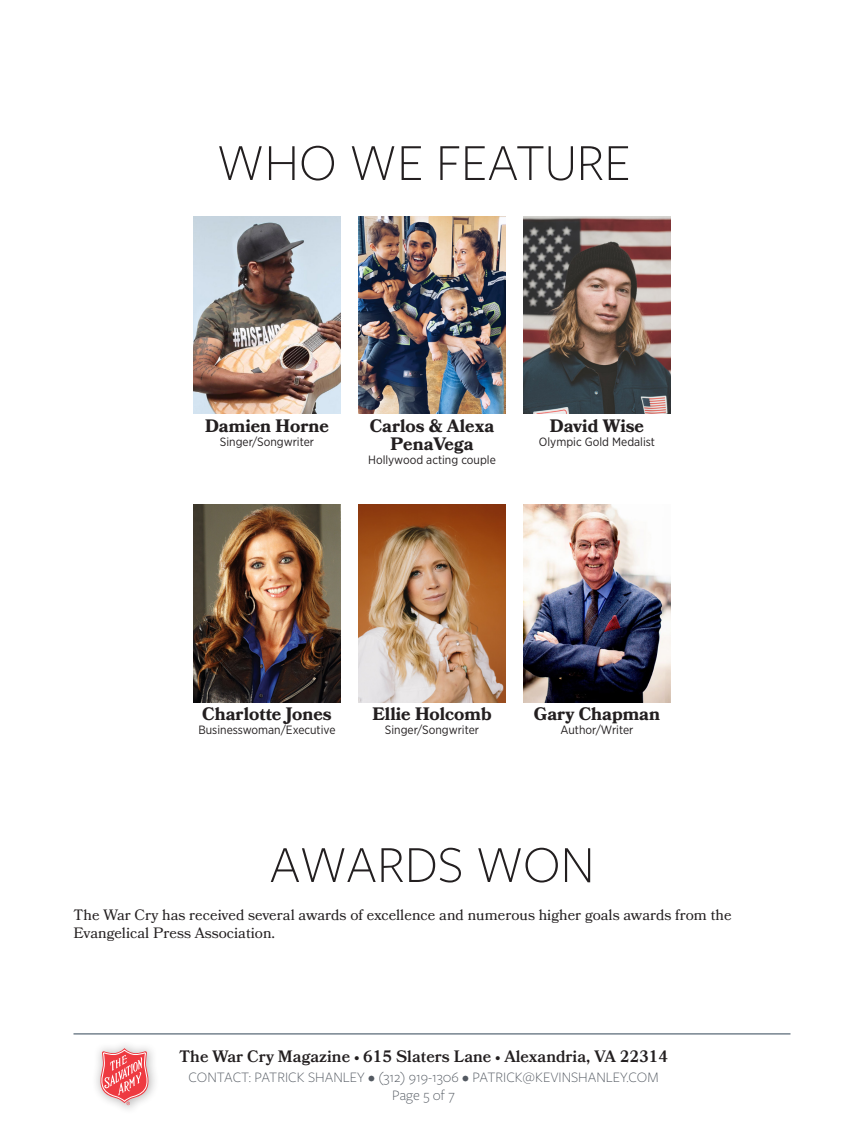
<style>
.page{position:relative;width:864px;height:1134px;background:#fff}
.page>*{position:absolute;margin:0;border:0;box-sizing:border-box;transform-origin:0 0}
.t1{font:300 54px "Freight Sans Pro";color:#231f20}
.Featured_Name{font:700 18px/18px "Bookmania";color:#231f20;text-align:center}
.t2{font:600 16.5px "Bookmania";color:#231f20}
.t3{font:15px/18px "Bookmania";color:#231f20}
.t4{font:300 15px/18px "Freight Sans Pro";color:#535961;text-align:center}
.t5{font:12px "Gotham Narrow";color:#231f20}
</style>
<div class="page">
<hr style="left:74px;top:1033px;width:716px;height:2px;background:#76848f">
<img style="left:194px;top:216px;width:146px;height:198px">
<img style="left:358px;top:216px;width:147px;height:198px">
<img style="left:524px;top:216px;width:146px;height:198px">
<img style="left:194px;top:505px;width:146px;height:198px">
<img style="left:358px;top:505px;width:147px;height:198px">
<img style="left:524px;top:505px;width:146px;height:198px">
<div style="left:91px;top:1039px;width:68px;height:76px;background:#231f20;opacity:.3"></div>
<svg style="left:99px;top:1048px;width:51px;height:57px;background:#ee8d91"></svg>
<p class="t1" style="left:216px;top:127px;width:416px">WHO WE FEATURE</p>
<p class="Featured_Name" style="left:205px;top:417px;width:125px">Damien Horne</p>
<p class="t5" style="left:220px;top:435px;width:96px">Singer/Songwriter</p>
<p class="Featured_Name" style="left:370px;top:417px;width:126px">Carlos &amp; Alexa<br>PenaVega</p>
<p class="t5" style="left:368px;top:453px;width:129px">Hollywood acting couple</p>
<p class="Featured_Name" style="left:550px;top:417px;width:96px">David Wise</p>
<p class="t5" style="left:539px;top:435px;width:118px">Olympic Gold Medalist</p>
<p class="Featured_Name" style="left:202px;top:705px;width:131px">Charlotte Jones</p>
<p class="t5" style="left:198px;top:723px;width:139px">Businesswoman/Executive</p>
<p class="Featured_Name" style="left:372px;top:705px;width:121px">Ellie Holcomb</p>
<p class="t5" style="left:385px;top:723px;width:96px">Singer/Songwriter</p>
<p class="Featured_Name" style="left:534px;top:705px;width:128px">Gary Chapman</p>
<p class="t5" style="left:561px;top:723px;width:74px">Author/Writer</p>
<p class="t1" style="left:269px;top:829px;width:327px">AWARDS WON</p>
<p class="t3" style="left:74px;top:905px;width:660px">The War Cry has received several awards of excellence and numerous higher goals awards from the<br>Evangelical Press Association.</p>
<h3 class="t2" style="left:179px;top:1047px;width:491px">The War Cry Magazine • 615 Slaters Lane • Alexandria, VA 22314</h3>
<p class="t4" style="left:188px;top:1067px;width:472px">CONTACT: PATRICK SHANLEY • (312) 919-1306 • PATRICK@KEVINSHANLEY.COM<br>Page 5 of 7</p>
</div>
